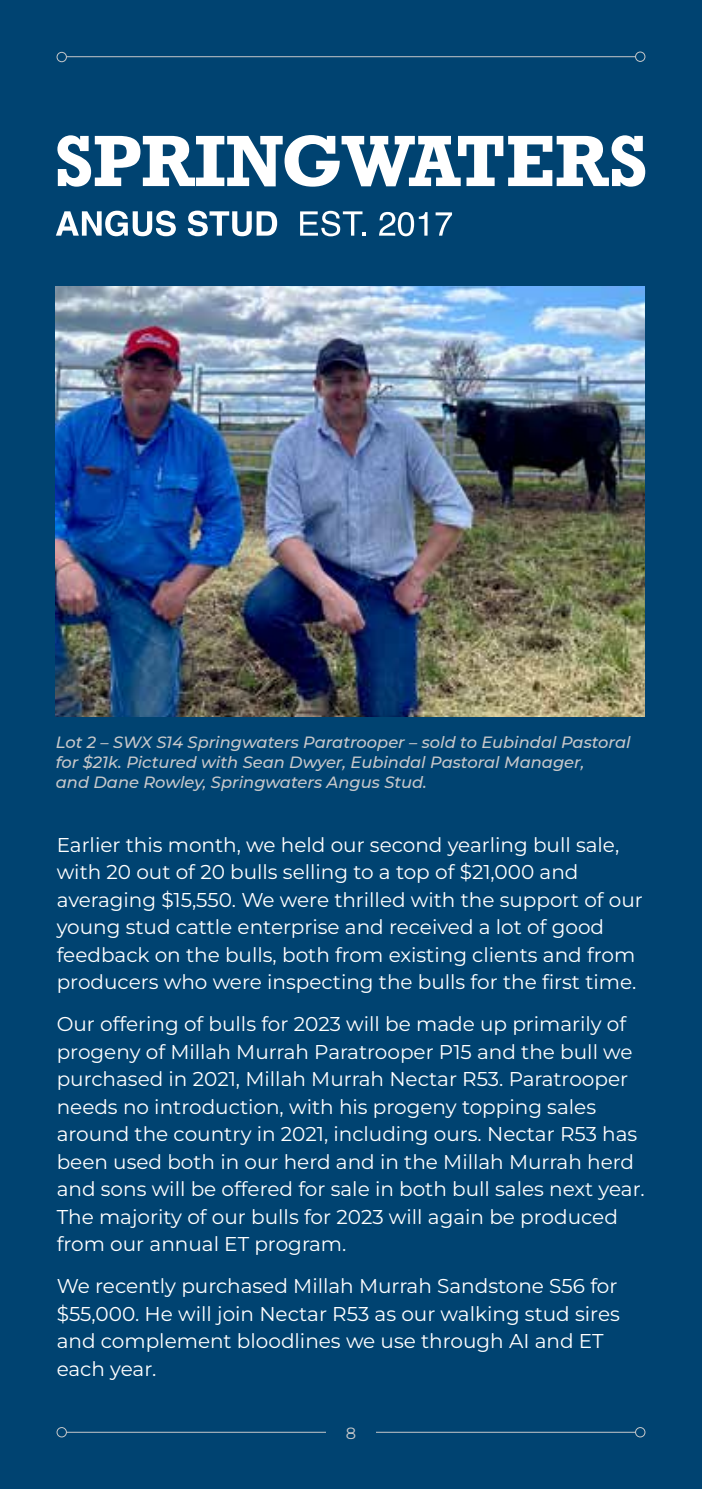
<style>
.page{position:relative;width:702px;height:1489px;background:#fff}
.page>*{position:absolute;margin:0;border:0;box-sizing:border-box;transform-origin:0 0}
.t1{font:100 20px/27.5px "Montserrat";color:#fff}
.t2{font:italic 500 16.25px/20px "Montserrat";color:#c7c8ca}
.t3{font:100 16.25px "Montserrat";color:#c7c8ca}
</style>
<div class="page">
<div style="left:0;top:0;width:702px;height:1488px;background:#004371"></div>
<hr style="left:62px;top:1431px;width:577px;height:1px;background:#c7c8ca">
<svg style="left:57px;top:1427px;width:9px;height:9px"></svg>
<div style="left:57px;top:1426px;width:10px;height:10px;border:1px solid #c7c8ca;border-radius:50%"></div>
<div style="left:635px;top:1426px;width:10px;height:10px;border:1px solid #c7c8ca;border-radius:50%"></div>
<hr style="left:62px;top:56px;width:578px;height:1px;background:#c7c8ca">
<div style="left:57px;top:52px;width:9px;height:10px;background:#004371;border-radius:50%"></div>
<div style="left:57px;top:52px;width:10px;height:10px;border:1px solid #c7c8ca;border-radius:50%"></div>
<div style="left:635px;top:52px;width:10px;height:9px;background:#004371;border-radius:50%"></div>
<div style="left:635px;top:52px;width:10px;height:10px;border:1px solid #c7c8ca;border-radius:50%"></div>
<div style="left:326px;top:1416px;width:50px;height:28px;background:#004371"></div>
<img style="left:56px;top:286px;width:588px;height:430px">
<svg style="left:57px;top:135px;width:588px;height:52px"></svg>
<svg style="left:56px;top:210px;width:120px;height:26px"></svg>
<svg style="left:188px;top:210px;width:89px;height:26px"></svg>
<svg style="left:300px;top:211px;width:65px;height:25px"></svg>
<svg style="left:379px;top:212px;width:48px;height:24px"></svg>
<svg style="left:435px;top:212px;width:17px;height:24px"></svg>
<p class="t2" style="left:56px;top:731px;width:576px">Lot 2 – SWX S14 Springwaters Paratrooper – sold to Eubindal Pastoral for $21k. Pictured with Sean Dwyer, Eubindal Pastoral Manager,<br>and Dane Rowley, Springwaters Angus Stud.</p>
<p class="t1" style="left:57px;top:830px;width:587px">Earlier this month, we held our second yearling bull sale, with 20 out of 20 bulls selling to a top of $21,000 and averaging $15,550. We were thrilled with the support of our young stud cattle enterprise and received a lot of good feedback on the bulls, both from existing clients and from producers who were inspecting the bulls for the first time.</p>
<p class="t1" style="left:57px;top:1009px;width:589px">Our offering of bulls for 2023 will be made up primarily of progeny of Millah Murrah Paratrooper P15 and the bull we purchased in 2021, Millah Murrah Nectar R53. Paratrooper needs no introduction, with his progeny topping sales around the country in 2021, including ours. Nectar R53 has been used both in our herd and in the Millah Murrah herd and sons will be offered for sale in both bull sales next year.<br>The majority of our bulls for 2023 will again be produced from our annual ET program.</p>
<p class="t1" style="left:57px;top:1271px;width:564px">We recently purchased Millah Murrah Sandstone S56 for $55,000. He will join Nectar R53 as our walking stud sires and complement bloodlines we use through AI and ET each year.</p>
<p class="t3" style="left:346px;top:1421px;width:12px">8</p>
</div>
